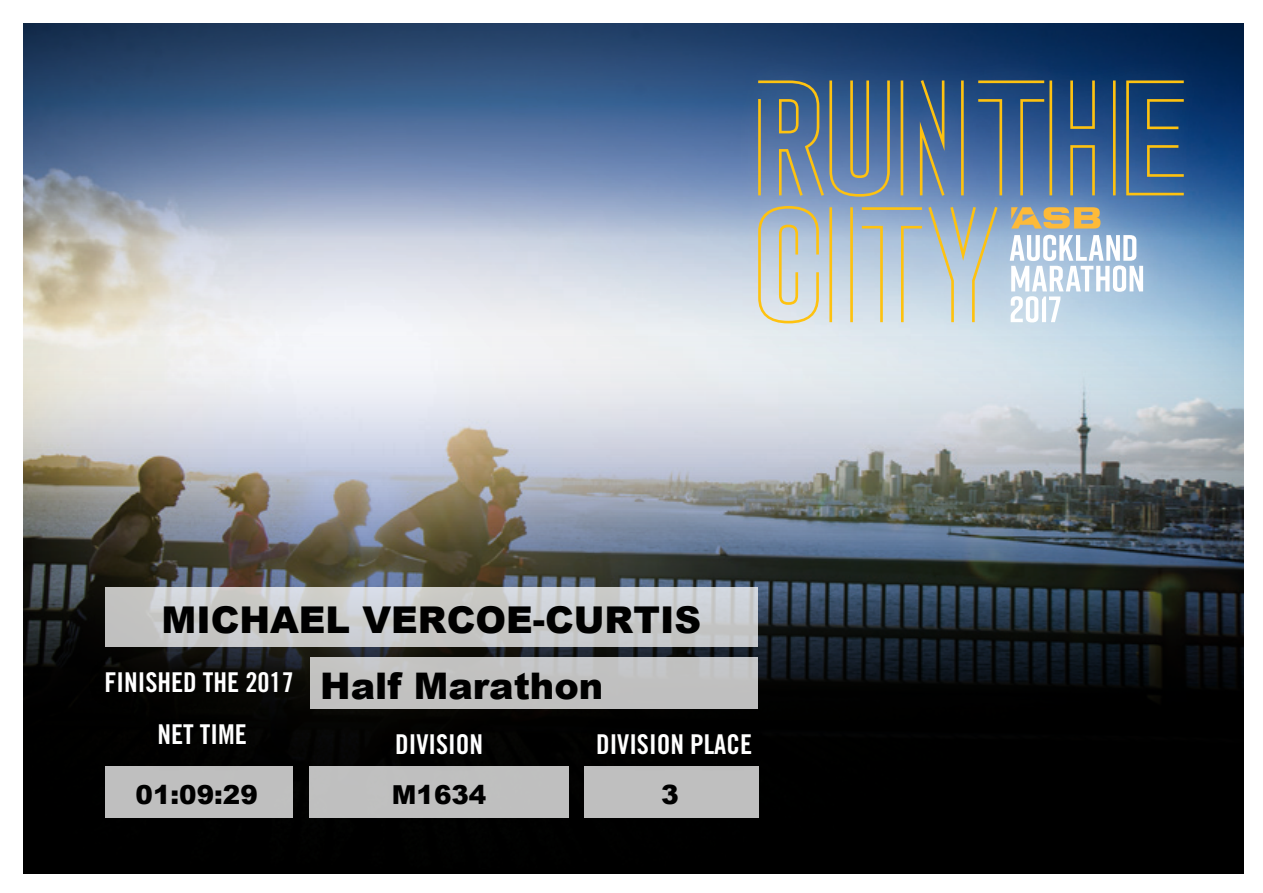
<style>
.page{position:relative;width:1263px;height:893px;background:#fff}
.page>*{position:absolute;margin:0;border:0;box-sizing:border-box;transform-origin:0 0}
.t1{font:900 36.9px "Arial";color:#000}
.t2{font:900 36.6px "Arial";color:#000}
.t3{font:27.3px/51.8px "Trade Gothic Bold Cond Twenty";color:#fff;text-align:center}
.t4{font:900 26.55px "Arial";color:#000}
.t5{font:900 26.25px "Arial";color:#000}
.t6{font:900 26.1px "Arial";color:#000}
</style>
<div class="page">
<img style="left:23px;top:390px;width:1220px;height:484px">
<svg style="left:23px;top:24px;width:1220px;height:366px"></svg>
<svg style="left:105px;top:587px;width:653px;height:60px;fill:#c9cac7"></svg>
<div style="left:584px;top:766px;width:174px;height:51px;background:#bfbfbf"></div>
<div style="left:309px;top:766px;width:260px;height:51px;background:#bfbfbf"></div>
<div style="left:105px;top:766px;width:188px;height:51px;background:#bfbfbf"></div>
<div style="left:130px;top:722px;width:135px;height:44px;background:#020100"></div>
<div style="left:372px;top:709px;width:134px;height:57px;background:#030201"></div>
<img style="left:570px;top:709px;width:202px;height:75px">
<img style="left:82px;top:647px;width:235px;height:75px">
<div style="left:311px;top:657px;width:447px;height:52px;background:#c1c1c0"></div>
<img style="left:719px;top:42px;width:503px;height:320px">
<svg style="left:758px;top:80px;width:426px;height:243px"></svg>
<h1 class="t1" style="left:161px;top:593px;width:541px">MICHAEL VERCOE-CURTIS</h1>
<h2 class="t2" style="left:320px;top:659px;width:285px">Half Marathon</h2>
<p class="t3" style="left:104px;top:656px;width:191px">FINISHED THE 2017<br>NET TIME</p>
<p class="t3" style="left:395px;top:718px;width:89px">DIVISION</p>
<p class="t3" style="left:596px;top:718px;width:158px">DIVISION PLACE</p>
<p class="t5" style="left:136px;top:775px;width:124px">01:09:29</p>
<p class="t6" style="left:392px;top:776px;width:96px">M1634</p>
<p class="t4" style="left:661px;top:775px;width:19px">3</p>
</div>
